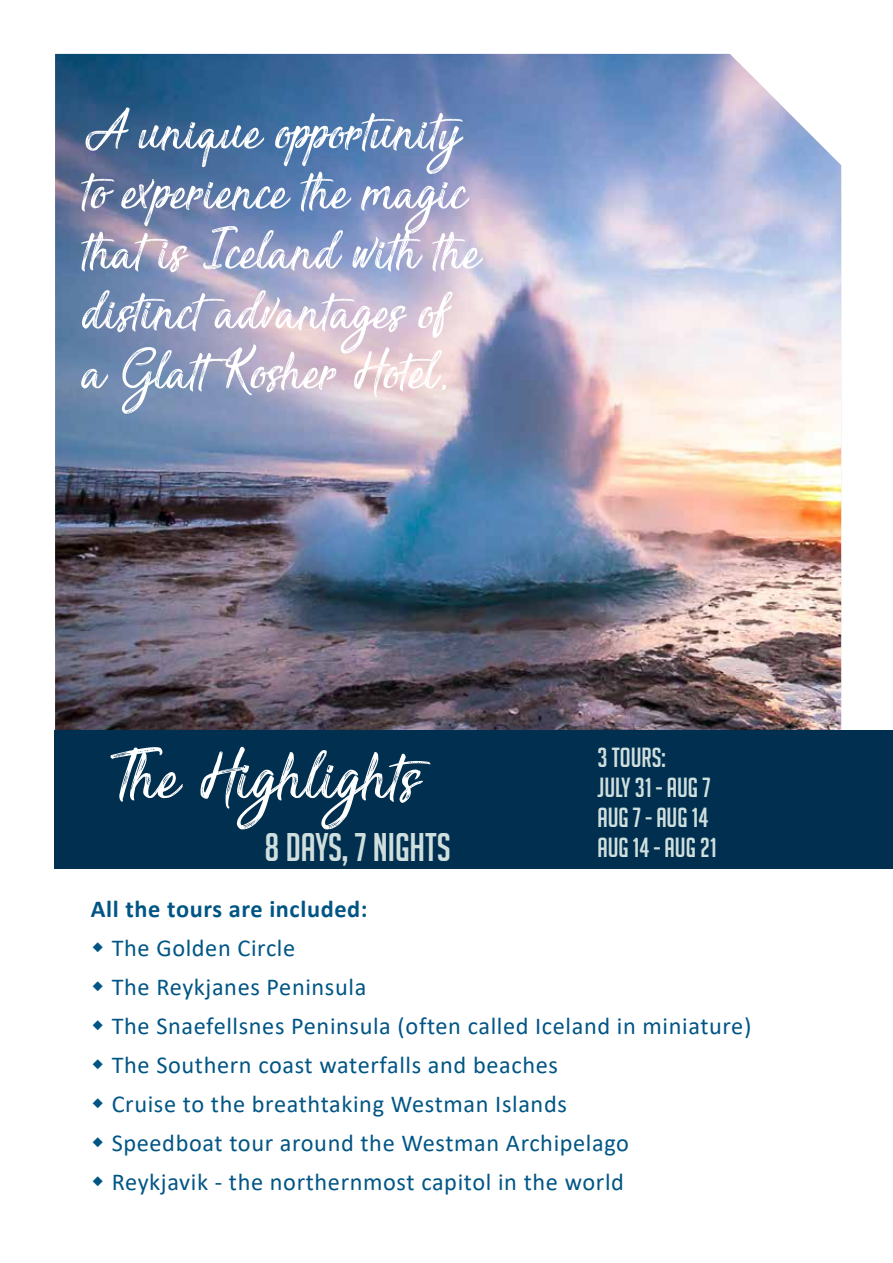
<style>
.page{position:relative;width:893px;height:1263px;background:#fff}
.page>*{position:absolute;margin:0;border:0;box-sizing:border-box;transform-origin:0 0}
.t1{font:90px "Sensations and Qualities";color:#fff}
.t2{font:72px/60px "Sensations and Qualities";color:#fff}
.t3{font:39px "Big Noodle Titling";color:#cfdfde}
.t4{font:27px/30px "Big Noodle Titling";color:#cfdfde}
.t5{font:24.3px/38.8px "Calibri";letter-spacing:.025em;color:#005585}
.t6{font:700 24.3px "Calibri";letter-spacing:.025em;color:#005585}
</style>
<div class="page">
<img style="left:55px;top:54px;width:786px;height:677px">
<div style="left:54px;top:731px;width:839px;height:138px;background:#002f4f"></div>
<h2 class="t2" style="left:85px;top:106px;width:399px">A unique opportunity to experience the magic that is Iceland with the distinct advantages of a Glatt Kosher Hotel.</h2>
<h1 class="t1" style="left:110px;top:733px;width:314px">The Highlights</h1>
<h3 class="t3" style="left:265px;top:826px;width:188px">8 DAYS, 7 NIGHTS</h3>
<p class="t6" style="left:91px;top:892px;width:278px">All the tours are included:</p>
<p class="t5" style="left:112px;top:928px;width:641px">The Golden Circle<br>The Reykjanes Peninsula<br>The Snaefellsnes Peninsula (often called Iceland in miniature)<br>The Southern coast waterfalls and beaches<br>Cruise to the breathtaking Westman Islands<br>Speedboat tour around the Westman Archipelago<br>Reykjavik - the northernmost capitol in the world</p>
<p class="t4" style="left:597px;top:742px;width:121px">3 TOURS:<br>JULY 31 - AUG 7<br>AUG 7 - AUG 14<br>AUG 14 - AUG 21</p>
</div>
